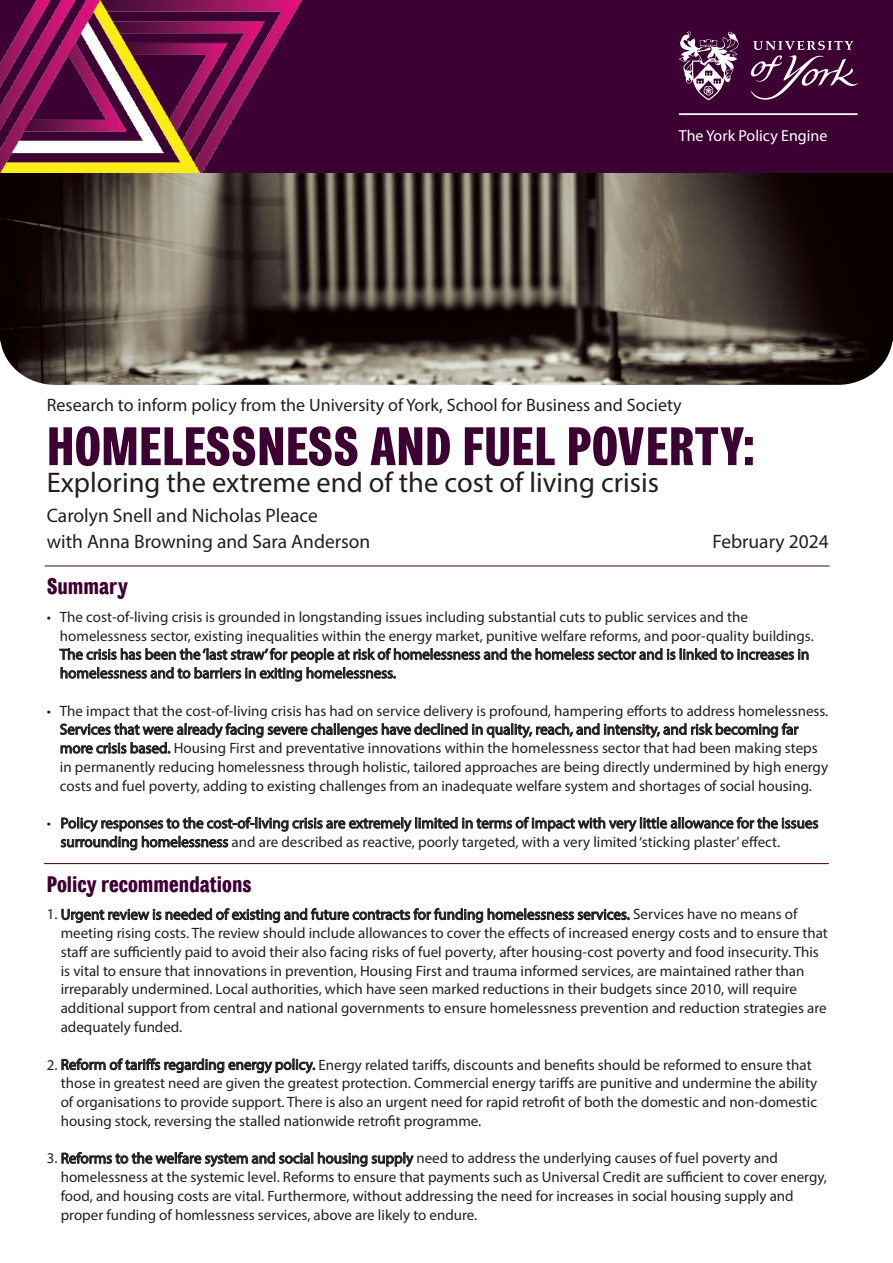
<style>
.page{position:relative;width:893px;height:1263px;background:#fff}
.page>*{position:absolute;margin:0;border:0;box-sizing:border-box;transform-origin:0 0}
.t1{font:600 condensed 54px "York Grot";color:#3c0032}
.t2{font:28.5px "Myriad Pro";color:#231f20}
.t3{font:600 condensed 22.5px "York Grot";color:#3c0032}
.t4{font:19.5px "Myriad Pro";color:#231f20}
.t5{font:18px "Myriad Pro";color:#231f20}
.t6{font:15.9px "Myriad Pro";color:#fff}
.t7{font:15px/18.8px "Myriad Pro";color:#231f20}
</style>
<div class="page">
<img style="left:0;top:173px;width:893px;height:212px">
<div style="left:0;top:0;width:893px;height:173px;background:#3c0032"></div>
<img style="left:0;top:0;width:302px;height:173px">
<hr style="left:45px;top:566px;width:785px;height:1px;background:#3c0032">
<svg style="left:750px;top:41px;width:108px;height:59px"></svg>
<svg style="left:679px;top:32px;width:59px;height:68px"></svg>
<hr style="left:679px;top:113px;width:178px;height:2px;background:#fff">
<hr style="left:44px;top:863px;width:785px;height:1px;background:#3c0032">
<p class="t6" style="left:679px;top:126px;width:150px">The York Policy Engine</p>
<p class="t5" style="left:47px;top:394px;width:636px">Research to inform policy from the University of York, School for Business and Society</p>
<p class="t1" style="left:47px;top:416px;width:709px">HOMELESSNESS AND FUEL POVERTY:</p>
<p class="t2" style="left:47px;top:465px;width:614px">Exploring the extreme end of the cost of living crisis</p>
<p class="t4" style="left:47px;top:503px;width:273px">Carolyn Snell and Nicholas Pleace</p>
<p class="t4" style="left:47px;top:529px;width:325px">with Anna Browning and Sara Anderson</p>
<p class="t4" style="left:712px;top:529px;width:118px">February 2024</p>
<p class="t3" style="left:47px;top:573px;width:83px">Summary</p>
<p class="t7" style="left:60px;top:607px;width:755px;text-indent:-13px">• The cost-of-living crisis is grounded in longstanding issues including substantial cuts to public services and the homelessness sector, existing inequalities within the energy market, punitive welfare reforms, and poor-quality buildings.<br>The crisis has been the ‘last straw’ for people at risk of homelessness and the homeless sector and is linked to increases in homelessness and to barriers in exiting homelessness.</p>
<p class="t7" style="left:60px;top:701px;width:770px;text-indent:-13px">• The impact that the cost-of-living crisis has had on service delivery is profound, hampering efforts to address homelessness.<br>Services that were already facing severe challenges have declined in quality, reach, and intensity, and risk becoming far more crisis based. Housing First and preventative innovations within the homelessness sector that had been making steps in permanently reducing homelessness through holistic, tailored approaches are being directly undermined by high energy costs and fuel poverty, adding to existing challenges from an inadequate welfare system and shortages of social housing.</p>
<p class="t7" style="left:61px;top:813px;width:759px;text-indent:-14px">• Policy responses to the cost-of-living crisis are extremely limited in terms of impact with very little allowance for the issues surrounding homelessness and are described as reactive, poorly targeted, with a very limited ‘sticking plaster’ effect.</p>
<p class="t3" style="left:47px;top:871px;width:206px">Policy recommendations</p>
<p class="t7" style="left:61px;top:905px;width:769px;text-indent:-14px">1. Urgent review is needed of existing and future contracts for funding homelessness services. Services have no means of meeting rising costs. The review should include allowances to cover the effects of increased energy costs and to ensure that staff are sufficiently paid to avoid their also facing risks of fuel poverty, after housing-cost poverty and food insecurity. This is vital to ensure that innovations in prevention, Housing First and trauma informed services, are maintained rather than irreparably undermined. Local authorities, which have seen marked reductions in their budgets since 2010, will require additional support from central and national governments to ensure homelessness prevention and reduction strategies are adequately funded.</p>
<p class="t7" style="left:61px;top:1055px;width:758px;text-indent:-14px">2. Reform of tariffs regarding energy policy. Energy related tariffs, discounts and benefits should be reformed to ensure that those in greatest need are given the greatest protection. Commercial energy tariffs are punitive and undermine the ability of organisations to provide support. There is also an urgent need for rapid retrofit of both the domestic and non-domestic housing stock, reversing the stalled nationwide retrofit programme.</p>
<p class="t7" style="left:61px;top:1148px;width:768px;text-indent:-14px">3. Reforms to the welfare system and social housing supply need to address the underlying causes of fuel poverty and homelessness at the systemic level. Reforms to ensure that payments such as Universal Credit are sufficient to cover energy, food, and housing costs are vital. Furthermore, without addressing the need for increases in social housing supply and proper funding of homlessness services, above are likely to endure.</p>
</div>
